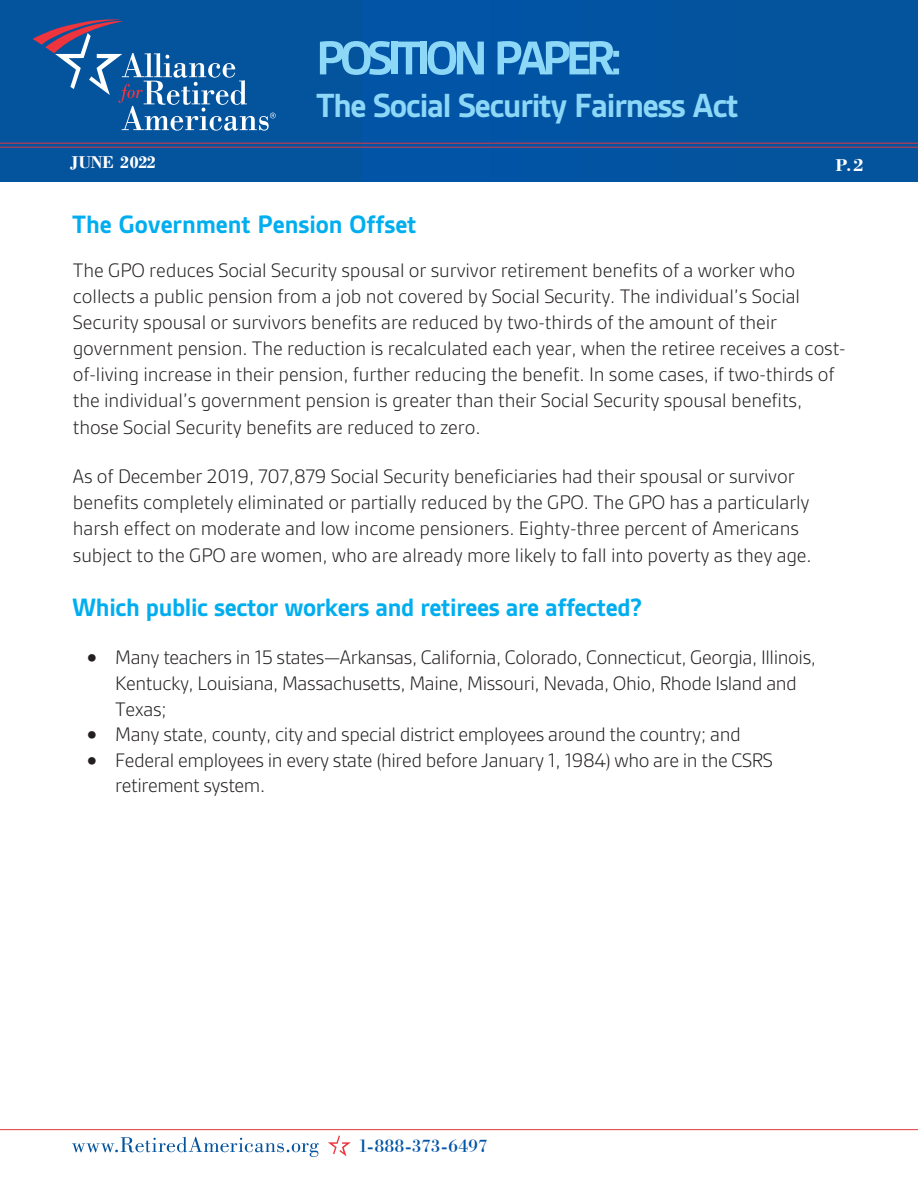
<style>
.page{position:relative;width:918px;height:1188px;background:#fff}
.page>*{position:absolute;margin:0;border:0;box-sizing:border-box;transform-origin:0 0}
.t1{font:700 51px "Gesta";letter-spacing:-.11em;color:#8dd7f7}
.t2{font:700 36px "Gesta";letter-spacing:-.035em;color:#8dd7f7}
.t3{font:700 27px "Gesta";letter-spacing:-.015em;color:#00aeef}
.t4{font:300 21px/26.1px "Gesta";letter-spacing:-.005em;color:#231f20}
.t5{font:19.5px "Bodoni BT";letter-spacing:-.005em;color:#0154a6}
.t6{font:700 18px "Bodoni";letter-spacing:-.015em;color:#fff}
.t7{font:700 18px "Bodoni BT";color:#fff}
</style>
<div class="page">
<svg style="left:72px;top:1137px;width:247px;height:20px"></svg>
<svg style="left:328px;top:1135px;width:23px;height:21px"></svg>
<div style="left:0;top:0;width:918px;height:182px;background:#04539d"></div>
<div style="left:363px;top:0;width:398px;height:182px;background:#0153a3"></div>
<svg style="left:33px;top:19px;width:243px;height:112px"></svg>
<hr style="left:0;top:143px;width:918px;height:1px;background:#e33740">
<hr style="left:0;top:147px;width:918px;height:1px;background:#e33740">
<hr style="left:0;top:1129px;width:918px;height:1px;background:#e33740">
<p class="t6" style="left:70px;top:152px;width:87px">JUNE 2022</p>
<h1 class="t1" style="left:316px;top:30px;width:308px">POSITION PAPER:</h1>
<h2 class="t2" style="left:316px;top:86px;width:424px">The Social Security Fairness Act</h2>
<p class="t7" style="left:835px;top:154px;width:30px">P.2</p>
<p class="t3" style="left:72px;top:209px;width:346px">The Government Pension Offset</p>
<p class="t4" style="left:73px;top:257px;width:774px">The GPO reduces Social Security spousal or survivor retirement benefits of a worker who collects a public pension from a job not covered by Social Security. The individual’s Social Security spousal or survivors benefits are reduced by two-thirds of the amount of their government pension. The reduction is recalculated each year, when the retiree receives a cost&shy;of-living increase in their pension, further reducing the benefit. In some cases, if two-thirds of the individual’s government pension is greater than their Social Security spousal benefits, those Social Security benefits are reduced to zero.</p>
<p class="t4" style="left:73px;top:463px;width:740px">As of December 2019, 707,879 Social Security beneficiaries had their spousal or survivor benefits completely eliminated or partially reduced by the GPO. The GPO has a particularly harsh effect on moderate and low income pensioners. Eighty-three percent of Americans subject to the GPO are women, who are already more likely to fall into poverty as they age.</p>
<p class="t3" style="left:72px;top:592px;width:572px">Which public sector workers and retirees are affected?</p>
<p class="t4" style="left:115px;top:645px;width:702px;line-height:25.7px;text-indent:-28px">• Many teachers in 15 states—Arkansas, California, Colorado, Connecticut, Georgia, Illinois,<br>Kentucky, Louisiana, Massachusetts, Maine, Missouri, Nevada, Ohio, Rhode Island and<br>Texas;</p>
<p class="t4" style="left:87px;top:721px;width:655px">• Many state, county, city and special district employees around the country; and</p>
<p class="t4" style="left:115px;top:747px;width:659px;line-height:25.7px;text-indent:-28px">• Federal employees in every state (hired before January 1, 1984) who are in the CSRS retirement system.</p>
<p class="t5" style="left:358px;top:1133px;width:131px">1-888-373-6497</p>
</div>
